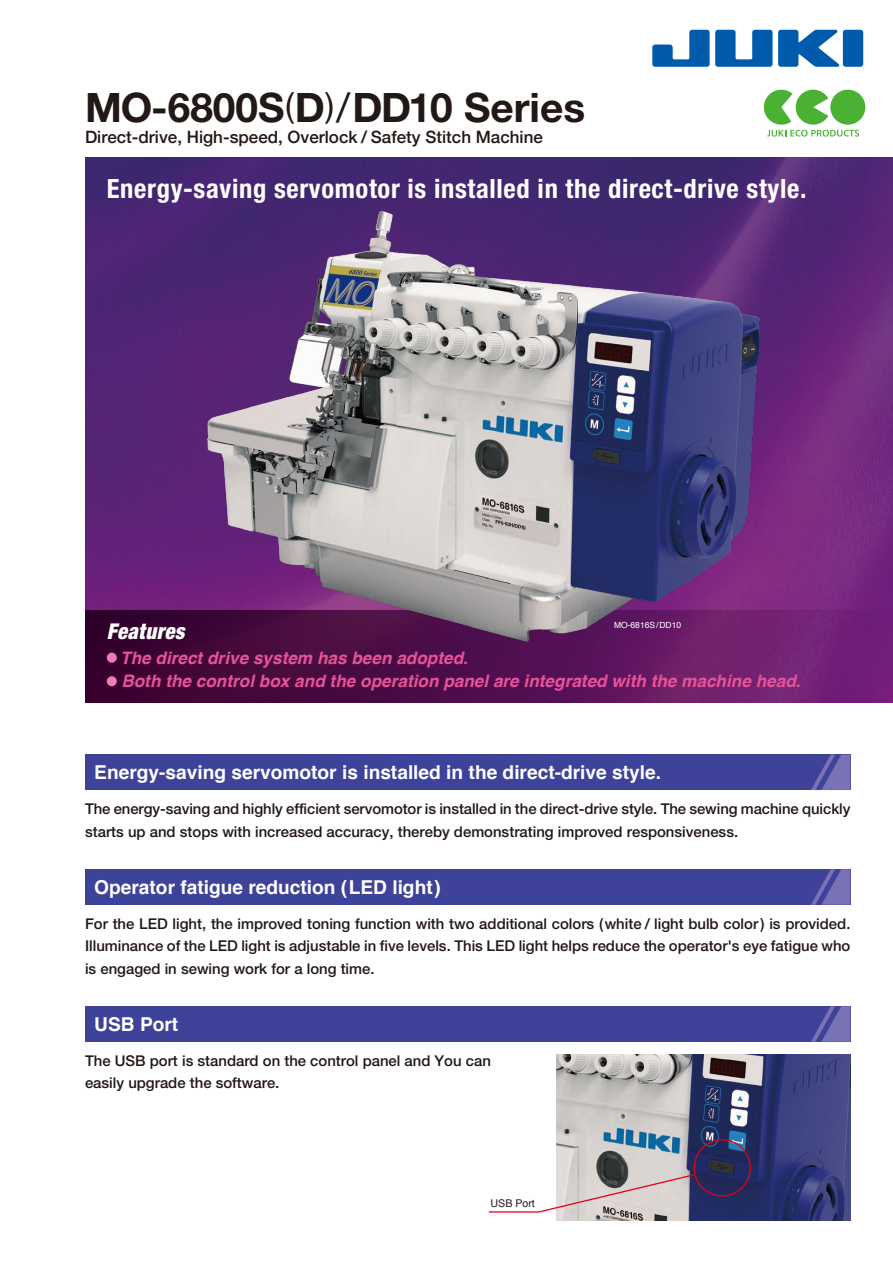
<style>
.page{position:relative;width:893px;height:1263px;background:#fff}
.page>*{position:absolute;margin:0;border:0;box-sizing:border-box;transform-origin:0 0}
.t1{font:700 40.65px "Helvetica Neue";color:#221815}
.t2{font:700 condensed 26.55px "Helvetica Neue";letter-spacing:.025em;color:#fff}
.t3{font:italic 900 condensed 21.75px "Helvetica Neue";letter-spacing:.015em;color:#fff;scale:.95 1}
.t4{font:700 19.2px "Helvetica";color:#fff}
.t5{font:italic 700 17.25px/23.5px "Helvetica";color:#e85298}
.t6{font:500 16.95px "Helvetica Neue";color:#221815}
.t7{font:500 14.85px/22.4px "Helvetica Neue";color:#221815}
.t8{font:10.65px "Helvetica";color:#221815}
.t9{font:8.55px "Helvetica";color:#fff}
.s1{font-weight:400;font-size:34.05px}
.s2{font-weight:400}
</style>
<div class="page">
<img style="left:85px;top:157px;width:808px;height:454px">
<svg style="left:85px;top:611px;width:808px;height:92px;background:#540f55"></svg>
<img style="left:111px;top:157px;width:752px;height:546px">
<div style="left:107px;top:653px;width:10px;height:10px;background:#ed7dae;border-radius:50%"></div>
<div style="left:107px;top:676px;width:10px;height:10px;background:#ed7dae;border-radius:50%"></div>
<svg style="left:652px;top:30px;width:187px;height:37px"></svg>
<div style="left:843px;top:30px;width:20px;height:37px;background:#005bac;border-radius:3px"></div>
<div style="left:830px;top:90px;width:35px;height:35px;background:#4ab134;border-radius:50%"></div>
<svg style="left:763px;top:89px;width:96px;height:48px"></svg>
<div style="left:85px;top:754px;width:765px;height:36px;background:#3e4298"></div>
<svg style="left:811px;top:754px;width:39px;height:36px"></svg>
<div style="left:85px;top:869px;width:765px;height:36px;background:#3e4298"></div>
<svg style="left:811px;top:869px;width:39px;height:36px"></svg>
<div style="left:85px;top:1006px;width:765px;height:36px;background:#3e4298"></div>
<svg style="left:811px;top:1006px;width:39px;height:36px"></svg>
<img style="left:556px;top:1054px;width:294px;height:166px">
<div style="left:693px;top:1139px;width:58px;height:57px;border:1px solid #e60012;border-radius:50%"></div>
<svg style="left:488px;top:1173px;width:208px;height:40px"></svg>
<h1 class="t1" style="left:85px;top:83px;width:502px">MO-6800S<span class="s1">(</span>D<span class="s1">)</span><span class="s2">/</span>DD10 Series</h1>
<p class="t6" style="left:85px;top:124px;width:459px">Direct-drive, High-speed, Overlock / Safety Stitch Machine</p>
<h2 class="t2" style="left:107px;top:173px;width:701px">Energy-saving servomotor is installed in the direct-drive style.</h2>
<h3 class="t3" style="left:107px;top:618px;width:83px">Features</h3>
<p class="t9" style="left:614px;top:618px;width:69px">MO-6816S/DD10</p>
<p class="t5" style="left:120px;top:646px;width:682px">The direct drive system has been adopted.<br>Both the control box and the operation panel are integrated with the machine head.</p>
<p class="t4" style="left:94px;top:757px;width:568px">Energy-saving servomotor is installed in the direct-drive style.</p>
<p class="t7" style="left:85px;top:798px;width:767px">The energy-saving and highly efficient servomotor is installed in the direct-drive style. The sewing machine quickly starts up and stops with increased accuracy, thereby demonstrating improved responsiveness.</p>
<p class="t4" style="left:94px;top:872px;width:348px">Operator fatigue reduction (LED light)</p>
<p class="t7" style="left:85px;top:912px;width:767px;text-align:justify">For the LED light, the improved toning function with two additional colors (white / light bulb color) is provided.<br>Illuminance of the LED light is adjustable in five levels. This LED light helps reduce the operator's eye fatigue who is engaged in sewing work for a long time.</p>
<p class="t4" style="left:94px;top:1009px;width:85px">USB Port</p>
<p class="t7" style="left:85px;top:1049px;width:407px">The USB port is standard on the control panel and You can easily upgrade the software.</p>
<p class="t8" style="left:491px;top:1195px;width:46px">USB Port</p>
</div>
